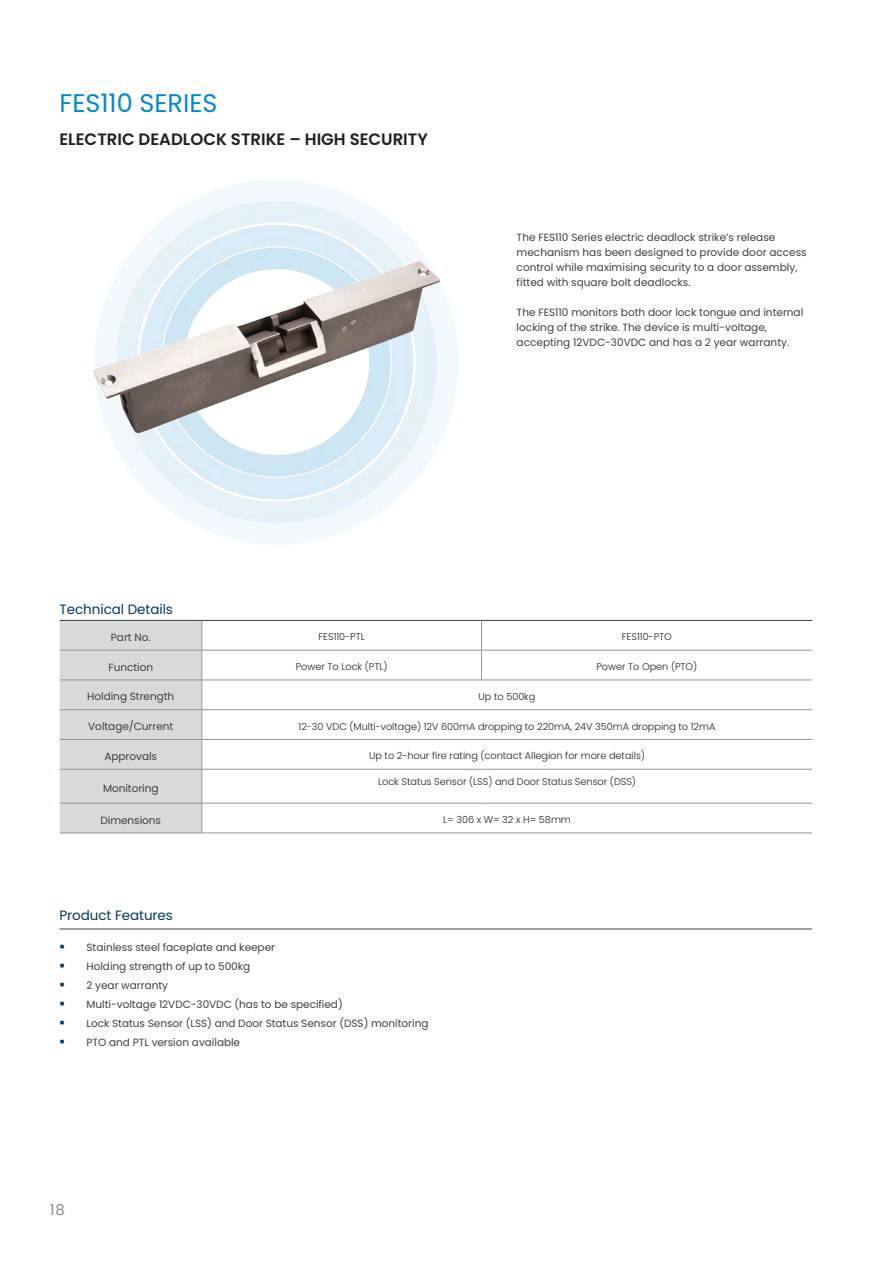
<style>
.page{position:relative;width:893px;height:1263px;background:#fff}
.page>*{position:absolute;margin:0;border:0;box-sizing:border-box;transform-origin:0 0}
.t1{font:25.5px "Poppins";color:#0088ce}
.t2{font:600 16.5px "Poppins";color:#231f20}
.t3{font:15px "Poppins";color:#8b8d90}
.t4{font:13.5px "Poppins";letter-spacing:-.005em;color:#00395c}
.t5{font:10.5px/15px "Poppins";color:#3e3e3f}
.t6{font:10.5px "Poppins";letter-spacing:-.005em;color:#3e3e3c}
.t7{font:300 9.75px "Poppins";letter-spacing:-.005em;color:#231f20}
.s1{color:#00395c}
</style>
<div class="page">
<svg style="left:60px;top:621px;width:752px;height:212px"></svg>
<hr style="left:481px;top:739px;width:331px;height:1px;background:#939598">
<hr style="left:60px;top:769px;width:142px;height:1px;background:#939598">
<hr style="left:202px;top:769px;width:279px;height:1px;background:#939598">
<hr style="left:202px;top:769px;width:1px;height:34px;background:#939598">
<hr style="left:481px;top:769px;width:331px;height:1px;background:#939598">
<hr style="left:60px;top:803px;width:142px;height:1px;background:#939598">
<hr style="left:202px;top:803px;width:279px;height:1px;background:#939598">
<hr style="left:202px;top:803px;width:1px;height:30px;background:#939598">
<hr style="left:481px;top:803px;width:331px;height:1px;background:#939598">
<hr style="left:60px;top:833px;width:142px;height:1px;background:#939598">
<hr style="left:202px;top:833px;width:279px;height:1px;background:#939598">
<hr style="left:481px;top:833px;width:331px;height:1px;background:#939598">
<hr style="left:60px;top:620px;width:142px;height:1px;background:#3e3e3f">
<hr style="left:202px;top:620px;width:279px;height:1px;background:#3e3e3f">
<hr style="left:481px;top:620px;width:331px;height:1px;background:#3e3e3f">
<hr style="left:60px;top:929px;width:752px;height:1px;background:#3e3e3f">
<img style="left:113px;top:180px;width:346px;height:364px">
<img style="left:93px;top:231px;width:356px;height:211px">
<h1 class="t1" style="left:60px;top:88px;width:159px">FES110 SERIES</h1>
<h2 class="t2" style="left:60px;top:130px;width:370px">ELECTRIC DEADLOCK STRIKE – HIGH SECURITY</h2>
<p class="t5" style="left:517px;top:230px;width:292px">The FES110 Series electric deadlock strike’s release mechanism has been designed to provide door access control while maximising security to a door assembly, fitted with square bolt deadlocks.</p>
<p class="t5" style="left:517px;top:305px;width:288px">The FES110 monitors both door lock tongue and internal locking of the strike. The device is multi-voltage, accepting 12VDC-30VDC and has a 2 year warranty.</p>
<p class="t4" style="left:60px;top:601px;width:115px">Technical Details</p>
<p class="t5" style="left:111px;top:630px;width:41px">Part No.</p>
<p class="t7" style="left:318px;top:631px;width:48px">FES110-PTL</p>
<p class="t7" style="left:622px;top:631px;width:51px">FES110-PTO</p>
<p class="t5" style="left:108px;top:659px;width:46px">Function</p>
<p class="t7" style="left:296px;top:661px;width:93px">Power To Lock (PTL)</p>
<p class="t7" style="left:596px;top:661px;width:102px">Power To Open (PTO)</p>
<p class="t5" style="left:87px;top:689px;width:89px">Holding Strength</p>
<p class="t7" style="left:478px;top:691px;width:58px">Up to 500kg</p>
<p class="t5" style="left:88px;top:719px;width:87px">Voltage/Current</p>
<p class="t7" style="left:299px;top:721px;width:418px">12-30 VDC (Multi-voltage) 12V 600mA dropping to 220mA, 24V 350mA dropping to 12mA</p>
<p class="t5" style="left:104px;top:749px;width:54px">Approvals</p>
<p class="t7" style="left:369px;top:750px;width:277px">Up to 2-hour fire rating (contact Allegion for more details)</p>
<p class="t5" style="left:103px;top:781px;width:57px">Monitoring</p>
<p class="t7" style="left:378px;top:776px;width:259px">Lock Status Sensor (LSS) and Door Status Sensor (DSS)</p>
<p class="t5" style="left:100px;top:812px;width:62px">Dimensions</p>
<p class="t7" style="left:443px;top:814px;width:129px">L= 306 x W= 32 x H= 58mm</p>
<p class="t4" style="left:60px;top:907px;width:115px">Product Features</p>
<p class="t6" style="left:60px;top:941px;width:217px"><span class="s1">▪</span> Stainless steel faceplate and keeper</p>
<p class="t6" style="left:60px;top:960px;width:192px"><span class="s1">▪</span> Holding strength of up to 500kg</p>
<p class="t6" style="left:60px;top:979px;width:110px"><span class="s1">▪</span> 2 year warranty</p>
<p class="t6" style="left:60px;top:998px;width:285px"><span class="s1">▪</span> Multi-voltage 12VDC-30VDC (has to be specified)</p>
<p class="t6" style="left:60px;top:1017px;width:370px"><span class="s1">▪</span> Lock Status Sensor (LSS) and Door Status Sensor (DSS) monitoring</p>
<p class="t6" style="left:60px;top:1036px;width:182px"><span class="s1">▪</span> PTO and PTL version available</p>
<h3 class="t3" style="left:50px;top:1201px;width:17px">18</h3>
</div>
